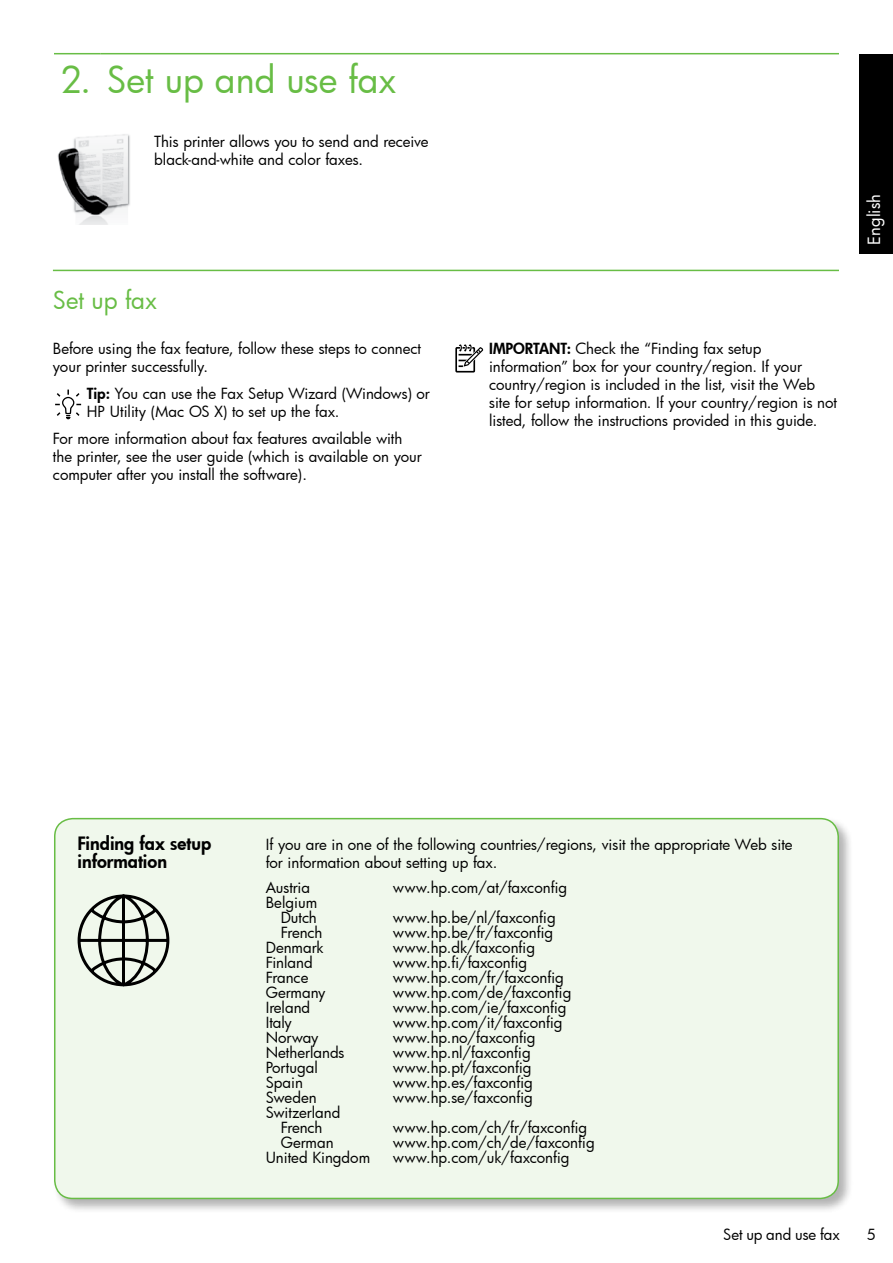
<style>
.page{position:relative;width:893px;height:1263px;background:#fff}
.page>*{position:absolute;margin:0;border:0;box-sizing:border-box;transform-origin:0 0}
.t1{font:36px "Futura Bk";letter-spacing:-.005em;color:#68bd45}
.t2{font:24px "Futura Bk";letter-spacing:-.005em;color:#68bd45}
.t3{font:18px/18px "Futura Hv";color:#000}
.t4{font:16.5px "Futura Bk";color:#fff}
.t5{font:15px/15px "Futura Bk";color:#000}
.s1{font-family:"Futura Hv"}
</style>
<div class="page">
<div style="left:859px;top:54px;width:34px;height:199px;background:#000"></div>
<div style="left:52px;top:816px;width:801px;height:397px;background:#000;opacity:.3"></div>
<div style="left:55px;top:819px;width:783px;height:379px;background:#f0f8ec;border-radius:18px"></div>
<div style="left:54px;top:818px;width:785px;height:381px;border:2px solid #68bd45;border-radius:18px"></div>
<svg style="left:77px;top:894px;width:93px;height:93px"></svg>
<hr style="left:54px;top:53px;width:47px;height:1px;background:#68bd45">
<hr style="left:101px;top:53px;width:738px;height:1px;background:#68bd45">
<img style="left:57px;top:134px;width:73px;height:91px">
<hr style="left:53px;top:270px;width:786px;height:1px;background:#68bd45">
<svg style="left:55px;top:389px;width:27px;height:31px"></svg>
<div style="left:455px;top:347px;width:20px;height:25px;border:2px solid #000"></div>
<svg style="left:458px;top:344px;width:26px;height:25px"></svg>
<h1 class="t1" style="left:60px;top:56px;width:338px">2. Set up and use fax</h1>
<p class="t5" style="left:154px;top:133px;width:276px;line-height:18px">This printer allows you to send and receive black-and-white and color faxes.</p>
<h2 class="t2" style="left:53px;top:284px;width:106px">Set up fax</h2>
<p class="t5" style="left:53px;top:340px;width:370px;line-height:18px">Before using the fax feature, follow these steps to connect your printer successfully.</p>
<p class="t5" style="left:87px;top:385px;width:344px;line-height:18px"><span class="s1">Tip:</span> You can use the Fax Setup Wizard (Windows) or<br>HP Utility (Mac OS X) to set up the fax.</p>
<p class="t5" style="left:53px;top:430px;width:370px;line-height:18px">For more information about fax features available with the printer, see the user guide (which is available on your computer after you install the software).</p>
<p class="t4" style="left:863px;top:244px;width:52px;rotate:-90deg">English</p>
<p class="t5" style="left:489px;top:340px;width:350px;line-height:18px"><span class="s1">IMPORTANT:</span> Check the “Finding fax setup information” box for your country/region. If your country/region is included in the list, visit the Web site for setup information. If your country/region is not listed, follow the instructions provided in this guide.</p>
<p class="t3" style="left:78px;top:833px;width:135px">Finding fax setup information</p>
<p class="t5" style="left:266px;top:835px;width:528px;line-height:18px">If you are in one of the following countries/regions, visit the appropriate Web site for information about setting up fax.</p>
<p class="t5" style="left:266px;top:880px;width:46px">Austria</p>
<p class="t5" style="left:266px;top:895px;width:53px">Belgium</p>
<p class="t5" style="left:281px;top:910px;width:38px">Dutch</p>
<p class="t5" style="left:281px;top:925px;width:43px">French</p>
<p class="t5" style="left:266px;top:940px;width:59px">Denmark</p>
<p class="t5" style="left:266px;top:955px;width:49px">Finland</p>
<p class="t5" style="left:266px;top:970px;width:44px">France</p>
<p class="t5" style="left:266px;top:985px;width:61px">Germany</p>
<p class="t5" style="left:266px;top:1000px;width:46px">Ireland</p>
<p class="t5" style="left:266px;top:1015px;width:28px">Italy</p>
<p class="t5" style="left:266px;top:1030px;width:54px">Norway</p>
<p class="t5" style="left:266px;top:1045px;width:80px">Netherlands</p>
<p class="t5" style="left:266px;top:1060px;width:54px">Portugal</p>
<p class="t5" style="left:266px;top:1075px;width:39px">Spain</p>
<p class="t5" style="left:266px;top:1090px;width:52px">Sweden</p>
<p class="t5" style="left:266px;top:1105px;width:76px">Switzerland</p>
<p class="t5" style="left:281px;top:1120px;width:43px">French</p>
<p class="t5" style="left:281px;top:1135px;width:54px">German</p>
<p class="t5" style="left:266px;top:1150px;width:106px">United Kingdom</p>
<p class="t5" style="left:393px;top:872px;width:176px;line-height:30px">www.hp.com/at/faxconfig www.hp.be/nl/faxconfig</p>
<p class="t5" style="left:393px;top:925px;width:180px">www.hp.be/fr/faxconfig www.hp.dk/faxconfig www.hp.fi/faxconfig www.hp.com/fr/faxconfig www.hp.com/de/faxconfig www.hp.com/ie/faxconfig www.hp.com/it/faxconfig www.hp.no/faxconfig www.hp.nl/faxconfig www.hp.pt/faxconfig www.hp.es/faxconfig www.hp.se/faxconfig</p>
<p class="t5" style="left:393px;top:1120px;width:203px">www.hp.com/ch/fr/faxconfig www.hp.com/ch/de/faxconfig www.hp.com/uk/faxconfig</p>
<p class="t5" style="left:723px;top:1227px;width:118px">Set up and use fax</p>
<p class="t5" style="left:867px;top:1227px;width:11px">5</p>
</div>
